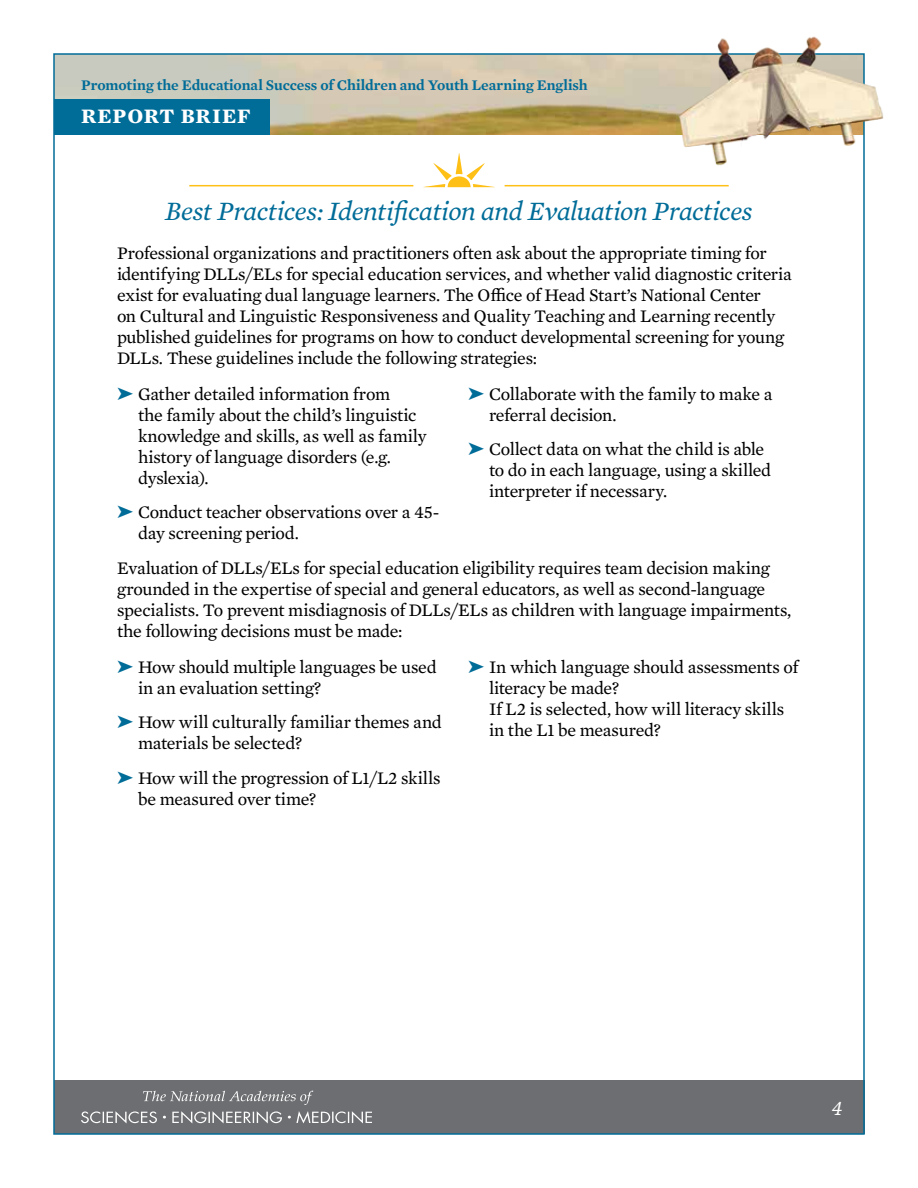
<style>
.page{position:relative;width:918px;height:1188px;background:#fff}
.page>*{position:absolute;margin:0;border:0;box-sizing:border-box;transform-origin:0 0}
.t1{font:italic 27px "Mercury Text G2";letter-spacing:-.02em;color:#006c98}
.t2{font:700 21px "Mercury Text G2";letter-spacing:.045em;color:#fff}
.t3{font:italic 21px "Mercury Text G2";color:#fff}
.t4{font:18px/21px "Mercury Text G2";letter-spacing:-.015em;color:#000}
.t5{font:600 15px "Mercury Text G2";color:#006c98}
.s1{color:#006c98}
</style>
<div class="page">
<div style="left:54px;top:1080px;width:811px;height:54px;background:#6d6e71"></div>
<img style="left:56px;top:56px;width:608px;height:79px">
<svg style="left:143px;top:1091px;width:170px;height:14px"></svg>
<svg style="left:81px;top:1111px;width:291px;height:13px"></svg>
<img style="left:664px;top:36px;width:220px;height:137px">
<div style="left:54px;top:99px;width:216px;height:36px;background:#006c98"></div>
<svg style="left:424px;top:153px;width:71px;height:34px"></svg>
<hr style="left:189px;top:185px;width:224px;height:1px;background:#fec017">
<hr style="left:505px;top:185px;width:224px;height:1px;background:#fec017">
<p class="t5" style="left:81px;top:74px;width:508px">Promoting the Educational Success of Children and Youth Learning English</p>
<p class="t2" style="left:81px;top:100px;width:171px">REPORT BRIEF</p>
<h1 class="t1" style="left:165px;top:191px;width:589px">Best Practices: Identification and Evaluation Practices</h1>
<p class="t4" style="left:117px;top:241px;width:676px">Professional organizations and practitioners often ask about the appropriate timing for identifying DLLs/ELs for special education services, and whether valid diagnostic criteria exist for evaluating dual language learners. The Office of Head Start’s National Center<br>on Cultural and Linguistic Responsiveness and Quality Teaching and Learning recently published guidelines for programs on how to conduct developmental screening for young DLLs. These guidelines include the following strategies:</p>
<p class="t4" style="left:138px;top:382px;width:290px;text-indent:-21px"><span class="s1">➤</span> Gather detailed information from<br>the family about the child’s linguistic knowledge and skills, as well as family history of language disorders (e.g. dyslexia).</p>
<p class="t4" style="left:138px;top:501px;width:303px;text-indent:-21px"><span class="s1">➤</span> Conduct teacher observations over a 45- day screening period.</p>
<p class="t4" style="left:489px;top:382px;width:285px;text-indent:-21px"><span class="s1">➤</span> Collaborate with the family to make a referral decision.</p>
<p class="t4" style="left:489px;top:438px;width:284px;text-indent:-21px"><span class="s1">➤</span> Collect data on what the child is able to do in each language, using a skilled interpreter if necessary.</p>
<p class="t4" style="left:117px;top:556px;width:676px">Evaluation of DLLs/ELs for special education eligibility requires team decision making grounded in the expertise of special and general educators, as well as second-language specialists. To prevent misdiagnosis of DLLs/ELs as children with language impairments, the following decisions must be made:</p>
<p class="t4" style="left:138px;top:655px;width:300px;text-indent:-21px"><span class="s1">➤</span> How should multiple languages be used in an evaluation setting?</p>
<p class="t4" style="left:138px;top:711px;width:305px;text-indent:-21px"><span class="s1">➤</span> How will culturally familiar themes and materials be selected?</p>
<p class="t4" style="left:138px;top:766px;width:304px;text-indent:-21px"><span class="s1">➤</span> How will the progression of L1/L2 skills be measured over time?</p>
<p class="t4" style="left:489px;top:655px;width:311px;text-indent:-21px"><span class="s1">➤</span> In which language should assessments of literacy be made?<br>If L2 is selected, how will literacy skills in the L1 be measured?</p>
<p class="t3" style="left:832px;top:1093px;width:13px">4</p>
</div>
